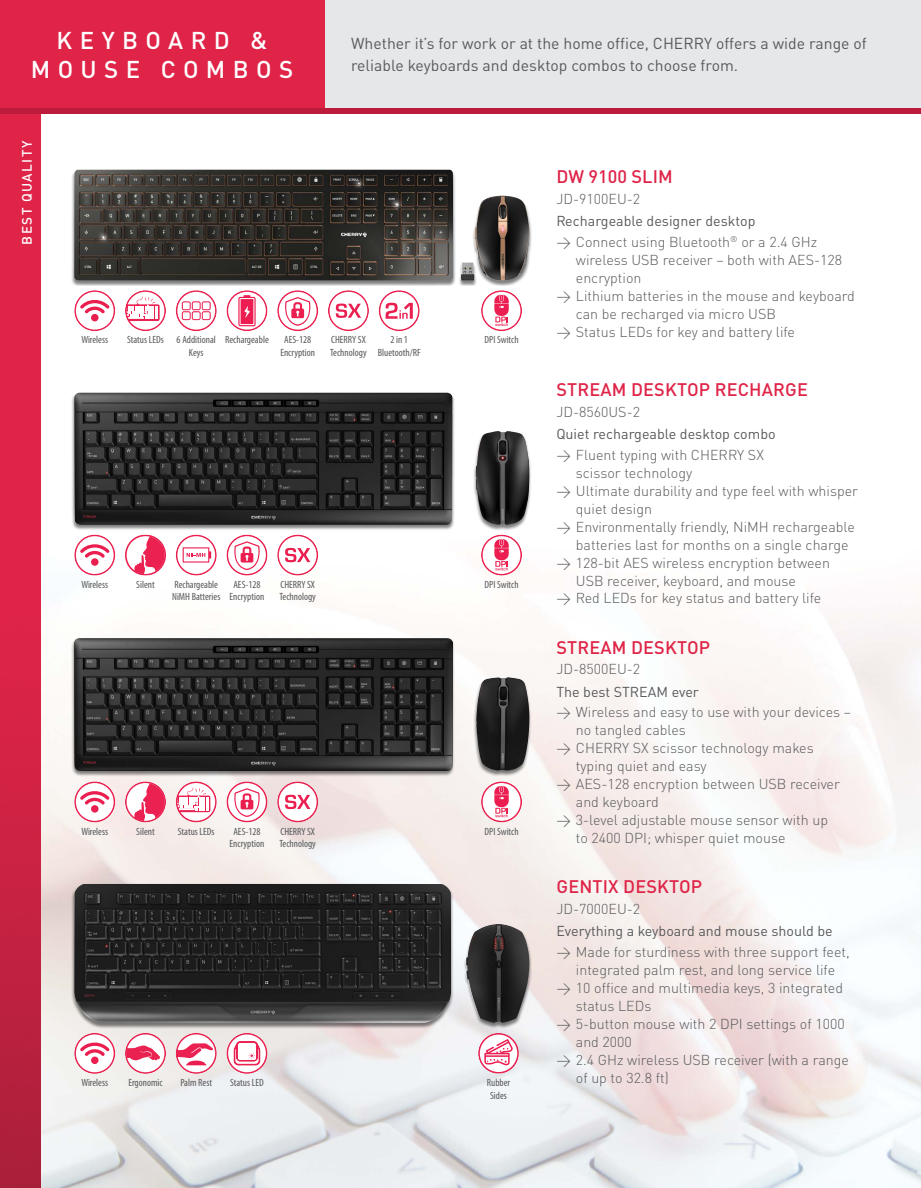
<style>
.page{position:relative;width:921px;height:1188px;background:#fff}
.page>*{position:absolute;margin:0;border:0;box-sizing:border-box;transform-origin:0 0}
.t1{font:500 24px/28.8px "CHERRYDIN Pro";letter-spacing:.31em;color:#fff;text-align:center}
.t2{font:500 18px "CHERRYDIN Pro";letter-spacing:.01em;color:#df2448}
.t3{font:15.75px/22.5px "CHERRYDIN Pro";color:#58595b}
.t4{font:300 14.25px/18px "CHERRYDIN Pro";color:#58595b}
.t5{font:14.25px "CHERRYDIN Pro";color:#58595b}
.t6{font:500 13.5px "CHERRYDIN Pro";letter-spacing:.1em;color:#fff}
.t7{font:condensed 10.5px/12.6px "Myriad Pro";color:#58595b}
</style>
<div class="page">
<img style="left:40px;top:114px;width:881px;height:1074px">
<div style="left:324px;top:0;width:597px;height:108px;background:#e6e7e8"></div>
<div style="left:0;top:0;width:324px;height:108px;background:#df2448"></div>
<img style="left:0;top:114px;width:40px;height:1074px">
<div style="left:71px;top:170px;width:461px;height:116px;background:#000;opacity:.5"></div>
<img style="left:74px;top:170px;width:455px;height:111px">
<svg style="left:74px;top:290px;width:41px;height:41px"></svg>
<svg style="left:76px;top:292px;width:38px;height:38px"></svg>
<svg style="left:125px;top:290px;width:41px;height:41px"></svg>
<svg style="left:127px;top:292px;width:37px;height:38px"></svg>
<svg style="left:176px;top:290px;width:41px;height:41px"></svg>
<svg style="left:177px;top:292px;width:38px;height:38px"></svg>
<svg style="left:226px;top:290px;width:41px;height:41px"></svg>
<svg style="left:228px;top:292px;width:38px;height:38px"></svg>
<svg style="left:277px;top:290px;width:41px;height:41px"></svg>
<svg style="left:279px;top:292px;width:38px;height:38px"></svg>
<svg style="left:328px;top:290px;width:41px;height:41px"></svg>
<svg style="left:329px;top:292px;width:38px;height:38px"></svg>
<svg style="left:379px;top:290px;width:41px;height:41px"></svg>
<svg style="left:380px;top:292px;width:38px;height:38px"></svg>
<svg style="left:481px;top:290px;width:41px;height:41px"></svg>
<svg style="left:483px;top:292px;width:37px;height:38px"></svg>
<div style="left:71px;top:393px;width:384px;height:138px;background:#000;opacity:.5"></div>
<img style="left:74px;top:393px;width:378px;height:132px">
<div style="left:473px;top:431px;width:59px;height:99px;background:#000;opacity:.5"></div>
<img style="left:476px;top:431px;width:53px;height:94px">
<svg style="left:74px;top:535px;width:41px;height:41px"></svg>
<svg style="left:76px;top:536px;width:38px;height:38px"></svg>
<svg style="left:481px;top:535px;width:41px;height:41px"></svg>
<svg style="left:483px;top:536px;width:37px;height:38px"></svg>
<div style="left:473px;top:677px;width:59px;height:99px;background:#000;opacity:.5"></div>
<img style="left:476px;top:677px;width:53px;height:94px">
<svg style="left:74px;top:781px;width:41px;height:41px"></svg>
<svg style="left:76px;top:783px;width:38px;height:38px"></svg>
<svg style="left:125px;top:781px;width:41px;height:41px"></svg>
<svg style="left:127px;top:783px;width:38px;height:38px"></svg>
<svg style="left:277px;top:781px;width:41px;height:41px"></svg>
<svg style="left:279px;top:783px;width:38px;height:38px"></svg>
<svg style="left:481px;top:781px;width:41px;height:41px"></svg>
<svg style="left:483px;top:783px;width:37px;height:38px"></svg>
<div style="left:71px;top:884px;width:461px;height:145px;background:#000;opacity:.5"></div>
<img style="left:74px;top:884px;width:455px;height:139px">
<svg style="left:74px;top:1033px;width:41px;height:41px"></svg>
<svg style="left:76px;top:1034px;width:38px;height:38px"></svg>
<svg style="left:125px;top:1033px;width:41px;height:41px"></svg>
<svg style="left:126px;top:1034px;width:38px;height:38px"></svg>
<svg style="left:176px;top:1033px;width:41px;height:41px"></svg>
<svg style="left:176px;top:1034px;width:39px;height:38px"></svg>
<svg style="left:226px;top:1033px;width:41px;height:41px"></svg>
<svg style="left:228px;top:1034px;width:38px;height:38px"></svg>
<svg style="left:478px;top:1033px;width:41px;height:41px"></svg>
<img style="left:920px;top:114px;width:1px;height:643px">
<div style="left:0;top:108px;width:921px;height:6px;background:#bc1b3b"></div>
<svg style="left:176px;top:781px;width:41px;height:41px"></svg>
<svg style="left:177px;top:783px;width:38px;height:38px"></svg>
<svg style="left:226px;top:781px;width:41px;height:41px"></svg>
<svg style="left:228px;top:783px;width:38px;height:38px"></svg>
<div style="left:71px;top:638px;width:384px;height:138px;background:#000;opacity:.5"></div>
<img style="left:74px;top:638px;width:378px;height:133px">
<svg style="left:125px;top:535px;width:41px;height:41px"></svg>
<svg style="left:176px;top:535px;width:41px;height:41px"></svg>
<svg style="left:177px;top:536px;width:38px;height:38px"></svg>
<svg style="left:226px;top:535px;width:41px;height:41px"></svg>
<svg style="left:228px;top:536px;width:38px;height:38px"></svg>
<svg style="left:277px;top:535px;width:41px;height:41px"></svg>
<svg style="left:279px;top:536px;width:38px;height:38px"></svg>
<h1 class="t1" style="left:31px;top:23px;width:264px">KEYBOARD &amp;<br>MOUSE COMBOS</h1>
<p class="t3" style="left:351px;top:30px;width:517px">Whether it’s for work or at the home office, CHERRY offers a wide range of reliable keyboards and desktop combos to choose from.</p>
<p class="t6" style="left:16px;top:245px;width:105px;rotate:-90deg">BEST QUALITY</p>
<p class="t7" style="left:81px;top:334px;width:28px">Wireless</p>
<p class="t7" style="left:189px;top:334px;width:28px;text-indent:-62px">Status LEDs 6 Additional<br>Keys</p>
<p class="t7" style="left:225px;top:334px;width:45px">Rechargeable</p>
<p class="t7" style="left:280px;top:334px;width:36px;text-align:center">AES-128<br>Encryption</p>
<p class="t7" style="left:330px;top:334px;width:38px">CHERRY SX<br>Technology</p>
<p class="t7" style="left:378px;top:334px;width:44px;text-align:center">2 in 1<br>Bluetooth/RF</p>
<p class="t7" style="left:484px;top:334px;width:36px">DPI Switch</p>
<p class="t7" style="left:81px;top:578px;width:28px">Wireless</p>
<p class="t7" style="left:484px;top:578px;width:36px">DPI Switch</p>
<p class="t7" style="left:136px;top:578px;width:20px">Silent</p>
<p class="t7" style="left:172px;top:578px;width:50px">Rechargeable<br>NiMH Batteries</p>
<p class="t7" style="left:230px;top:578px;width:36px;text-align:center">AES-128<br>Encryption</p>
<p class="t7" style="left:279px;top:578px;width:38px">CHERRY SX<br>Technology</p>
<p class="t7" style="left:81px;top:825px;width:28px">Wireless</p>
<p class="t7" style="left:136px;top:825px;width:20px">Silent</p>
<p class="t7" style="left:279px;top:825px;width:38px">CHERRY SX<br>Technology</p>
<p class="t7" style="left:484px;top:825px;width:36px">DPI Switch</p>
<p class="t7" style="left:178px;top:825px;width:38px">Status LEDs</p>
<p class="t7" style="left:230px;top:825px;width:36px;text-align:center">AES-128<br>Encryption</p>
<p class="t2" style="left:556px;top:162px;width:118px">DW 9100 SLIM</p>
<p class="t5" style="left:556px;top:210px;width:201px">Rechargeable designer desktop</p>
<p class="t4" style="left:556px;top:189px;width:85px">JD-9100EU-2</p>
<p class="t4" style="left:576px;top:232px;width:268px;text-indent:-20px">→ Connect using Bluetooth<sup>®</sup> or a 2.4 GHz wireless USB receiver – both with AES-128 encryption</p>
<p class="t4" style="left:576px;top:286px;width:280px;text-indent:-19px">→ Lithium batteries in the mouse and keyboard can be recharged via micro USB</p>
<p class="t4" style="left:556px;top:322px;width:240px">→ Status LEDs for key and battery life</p>
<p class="t2" style="left:556px;top:375px;width:253px">STREAM DESKTOP RECHARGE</p>
<p class="t5" style="left:556px;top:423px;width:221px">Quiet rechargeable desktop combo</p>
<p class="t4" style="left:556px;top:401px;width:85px">JD-8560US-2</p>
<p class="t4" style="left:576px;top:444px;width:189px;text-indent:-19px">→ Fluent typing with CHERRY SX scissor technology</p>
<p class="t4" style="left:576px;top:480px;width:284px;text-indent:-19px">→ Ultimate durability and type feel with whisper quiet design</p>
<p class="t4" style="left:576px;top:516px;width:280px;text-indent:-19px">→ Environmentally friendly, NiMH rechargeable batteries last for months on a single charge</p>
<p class="t4" style="left:576px;top:552px;width:256px;text-indent:-19px">→ 128-bit AES wireless encryption between<br>USB receiver, keyboard, and mouse</p>
<p class="t4" style="left:556px;top:588px;width:266px">→ Red LEDs for key status and battery life</p>
<p class="t2" style="left:556px;top:633px;width:155px">STREAM DESKTOP</p>
<p class="t5" style="left:556px;top:680px;width:144px">The best STREAM ever</p>
<p class="t4" style="left:556px;top:659px;width:85px">JD-8500EU-2</p>
<p class="t4" style="left:576px;top:702px;width:277px;text-indent:-19px">→ Wireless and easy to use with your devices – no tangled cables</p>
<p class="t4" style="left:576px;top:738px;width:239px;text-indent:-19px">→ CHERRY SX scissor technology makes typing quiet and easy</p>
<p class="t4" style="left:576px;top:774px;width:265px;text-indent:-19px">→ AES-128 encryption between USB receiver and keyboard</p>
<p class="t4" style="left:576px;top:810px;width:254px;text-indent:-19px">→ 3-level adjustable mouse sensor with up to 2400 DPI; whisper quiet mouse</p>
<p class="t2" style="left:556px;top:872px;width:147px">GENTIX DESKTOP</p>
<p class="t5" style="left:556px;top:920px;width:278px">Everything a keyboard and mouse should be</p>
<p class="t4" style="left:556px;top:898px;width:85px">JD-7000EU-2</p>
<p class="t4" style="left:556px;top:941px;width:295px;text-align:center">→ Made for sturdiness with three support feet, integrated palm rest, and long service life</p>
<p class="t4" style="left:576px;top:977px;width:269px;text-indent:-19px">→ 10 office and multimedia keys, 3 integrated status LEDs</p>
<p class="t4" style="left:576px;top:1013px;width:270px;text-indent:-19px">→ 5-button mouse with 2 DPI settings of 1000 and 2000</p>
<p class="t4" style="left:556px;top:1049px;width:294px">→ 2.4 GHz wireless USB receiver (with a range</p>
<p class="t7" style="left:81px;top:1076px;width:28px">Wireless</p>
<p class="t4" style="left:576px;top:1067px;width:94px">of up to 32.8 ft)</p>
<p class="t7" style="left:128px;top:1076px;width:36px">Ergonomic</p>
<p class="t7" style="left:180px;top:1076px;width:33px">Palm Rest</p>
<p class="t7" style="left:230px;top:1076px;width:35px">Status LED</p>
<p class="t7" style="left:487px;top:1076px;width:25px;text-align:center">Rubber<br>Sides</p>
</div>
